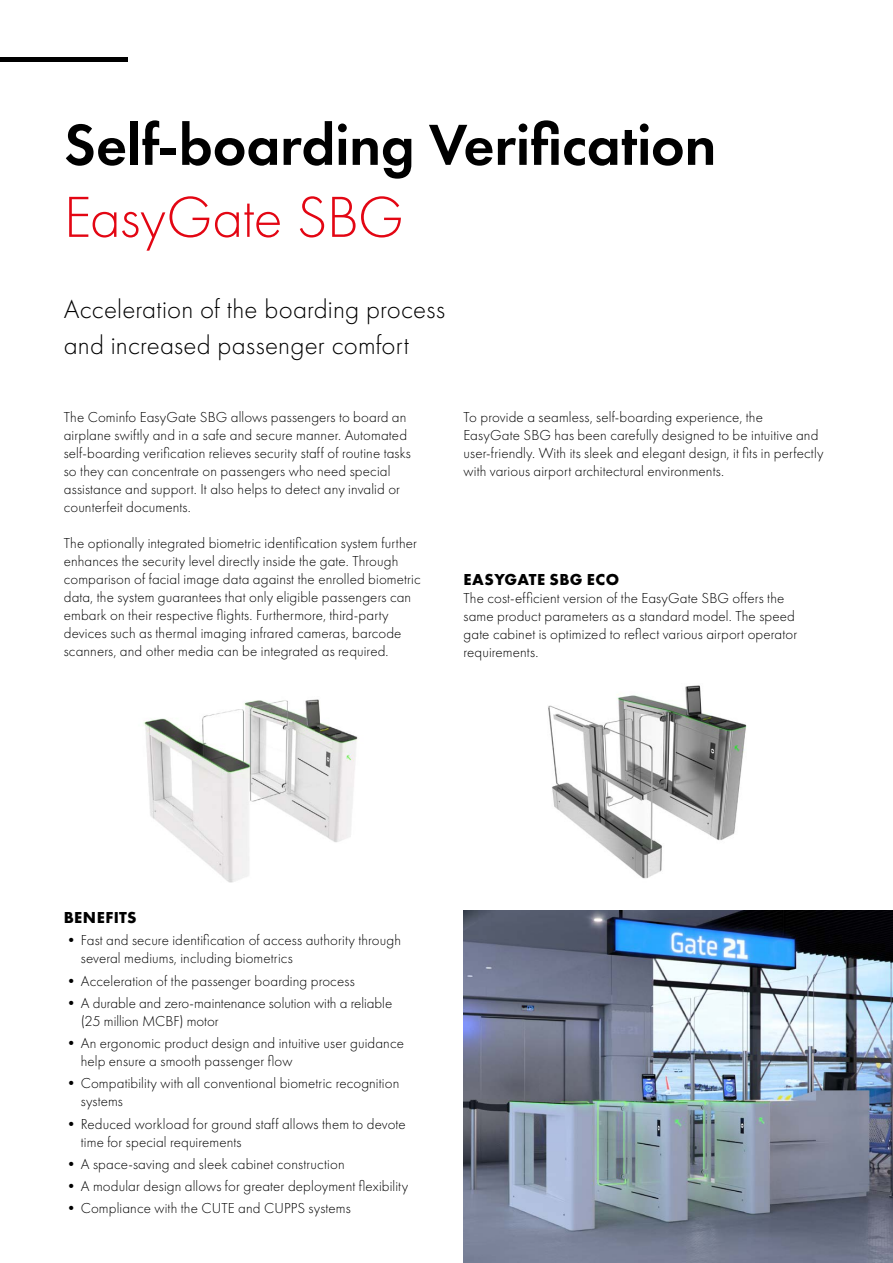
<style>
.page{position:relative;width:893px;height:1263px;background:#fff}
.page>*{position:absolute;margin:0;border:0;box-sizing:border-box;transform-origin:0 0}
.t1{font:600 60px "Futura PT";letter-spacing:-.005em;color:#000}
.t2{font:300 60px "Futura PT";letter-spacing:-.01em;color:#e30613}
.t3{font:300 27px/36px "Futura PT";letter-spacing:.01em;color:#000}
.t4{font:700 16.5px "Futura PT";letter-spacing:.025em;color:#000}
.t5{font:300 15px/18px "Futura PT";letter-spacing:.005em;color:#000}
</style>
<div class="page">
<div style="left:0;top:57px;width:128px;height:5px;background:#000"></div>
<img style="left:143px;top:699px;width:215px;height:184px">
<img style="left:463px;top:910px;width:430px;height:353px">
<img style="left:548px;top:685px;width:199px;height:194px">
<h1 class="t1" style="left:64px;top:107px;width:654px">Self-boarding Verification</h1>
<h1 class="t2" style="left:64px;top:183px;width:342px">EasyGate SBG</h1>
<h2 class="t3" style="left:64px;top:291px;width:383px">Acceleration of the boarding process and increased passenger comfort</h2>
<p class="t5" style="left:64px;top:408px;width:349px">The Cominfo EasyGate SBG allows passengers to board an airplane swiftly and in a safe and secure manner. Automated self-boarding verification relieves security staff of routine tasks so they can concentrate on passengers who need special assistance and support. It also helps to detect any invalid or counterfeit documents.</p>
<p class="t5" style="left:64px;top:534px;width:358px">The optionally integrated biometric identification system further enhances the security level directly inside the gate. Through comparison of facial image data against the enrolled biometric data, the system guarantees that only eligible passengers can embark on their respective flights. Furthermore, third-party devices such as thermal imaging infrared cameras, barcode scanners, and other media can be integrated as required.</p>
<p class="t5" style="left:463px;top:408px;width:361px">To provide a seamless, self-boarding experience, the<br>EasyGate SBG has been carefully designed to be intuitive and user-friendly. With its sleek and elegant design, it fits in perfectly with various airport architectural environments.</p>
<p class="t4" style="left:463px;top:569px;width:157px">EASYGATE SBG ECO</p>
<p class="t5" style="left:463px;top:589px;width:335px">The cost-efficient version of the EasyGate SBG offers the same product parameters as a standard model. The speed gate cabinet is optimized to reflect various airport operator requirements.</p>
<p class="t4" style="left:64px;top:907px;width:74px">BENEFITS</p>
<p class="t5" style="left:81px;top:931px;width:322px;text-indent:-17px">•Fast and secure identification of access authority through several mediums, including biometrics</p>
<p class="t5" style="left:64px;top:972px;width:292px">•Acceleration of the passenger boarding process</p>
<p class="t5" style="left:81px;top:994px;width:313px;text-indent:-17px">•A durable and zero-maintenance solution with a reliable (25 million MCBF) motor</p>
<p class="t5" style="left:81px;top:1034px;width:325px;text-indent:-17px">•An ergonomic product design and intuitive user guidance help ensure a smooth passenger flow</p>
<p class="t5" style="left:81px;top:1074px;width:320px;text-indent:-17px">•Compatibility with all conventional biometric recognition systems</p>
<p class="t5" style="left:81px;top:1115px;width:327px;text-indent:-17px">•Reduced workload for ground staff allows them to devote time for special requirements</p>
<p class="t5" style="left:64px;top:1155px;width:282px">•A space-saving and sleek cabinet construction</p>
<p class="t5" style="left:64px;top:1177px;width:346px">•A modular design allows for greater deployment flexibility</p>
<p class="t5" style="left:64px;top:1199px;width:289px">•Compliance with the CUTE and CUPPS systems</p>
</div>
